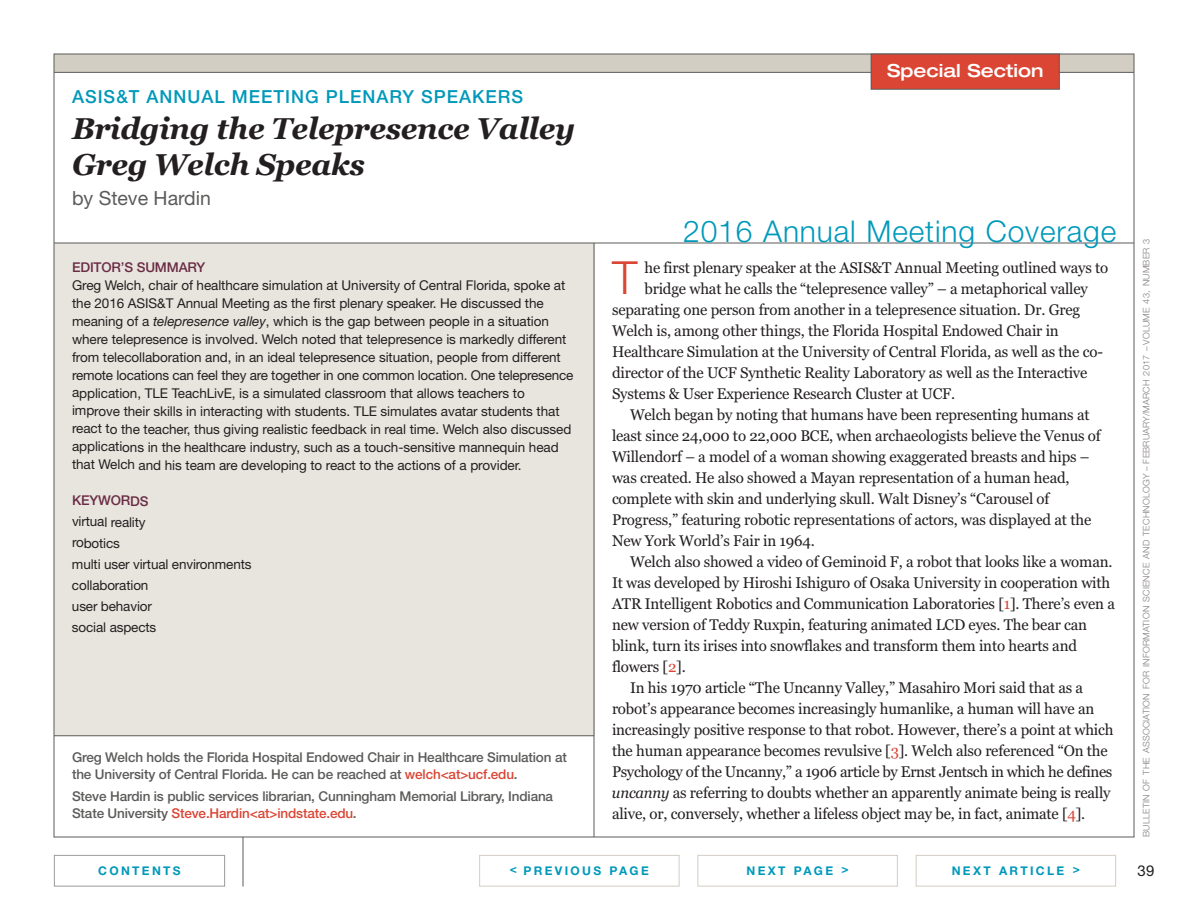
<style>
.page{position:relative;width:1188px;height:918px;background:#fff}
.page>*{position:absolute;margin:0;border:0;box-sizing:border-box;transform-origin:0 0}
.t1{font:300 45.75px "Helvetica Neue LT Std";color:#da4534}
.t2{font:italic 700 30px/36px "Georgia";letter-spacing:-.015em;color:#231f20}
.t3{font:300 30px "Helvetica Neue LT Std";letter-spacing:.03em;color:#0099ba}
.t4{font:19.5px "Helvetica Neue LT Std";color:#5c5b5a}
.t5{font:500 18px "Helvetica Neue LT Std";letter-spacing:.055em;color:#0099ba}
.t6{font:500 expanded 18px "Helvetica Neue LT Std";color:#fff}
.t7{font:15.3px "Georgia";letter-spacing:-.01em;color:#231f20}
.t8{font:15px "Helvetica Neue LT Std";color:#231f20}
.t9{font:13.5px/18px "Helvetica Neue LT Std";letter-spacing:-.005em;color:#231f20}
.t10{font:500 13.5px/17.2px "Helvetica Neue LT Std";letter-spacing:-.01em;color:#5c5b5a}
.t11{font:500 13.5px "Helvetica Neue LT Std";letter-spacing:-.01em;color:#6a2c45}
.t12{font:700 12px "Helvetica Neue LT Std";letter-spacing:.195em;color:#0099ba}
.t13{font:300 9px "Helvetica Neue LT Std";letter-spacing:.02em;color:#827d7b}
.s1{font-style:italic}
.s2{color:#da4534}
</style>
<div class="page">
<div style="left:54px;top:54px;width:1080px;height:18px;background:#d3cec4"></div>
<hr style="left:54px;top:72px;width:1080px;height:1px;background:#5c5b5a">
<hr style="left:54px;top:837px;width:1080px;height:1px;background:#5c5b5a">
<hr style="left:1134px;top:54px;width:1px;height:783px;background:#5c5b5a">
<hr style="left:243px;top:837px;width:1px;height:49px;background:#5c5b5a">
<hr style="left:54px;top:54px;width:1080px;height:1px;background:#5c5b5a">
<div style="left:872px;top:54px;width:187px;height:35px;background:#da4534"></div>
<div style="left:871px;top:54px;width:189px;height:36px;border:1px solid #5c5b5a"></div>
<div style="left:698px;top:855px;width:200px;height:31px;border:1px solid #d3cec4"></div>
<div style="left:916px;top:855px;width:200px;height:31px;border:1px solid #d3cec4"></div>
<div style="left:479px;top:855px;width:201px;height:31px;border:1px solid #d3cec4"></div>
<div style="left:54px;top:855px;width:171px;height:31px;border:1px solid #9e9a99"></div>
<div style="left:54px;top:243px;width:540px;height:492px;background:#e8e5de"></div>
<hr style="left:54px;top:243px;width:1080px;height:1px;background:#5c5b5a">
<hr style="left:54px;top:735px;width:540px;height:1px;background:#5c5b5a">
<hr style="left:594px;top:243px;width:1px;height:594px;background:#5c5b5a">
<hr style="left:54px;top:54px;width:1px;height:783px;background:#5c5b5a">
<p class="t5" style="left:72px;top:90px;width:453px">ASIS&amp;T ANNUAL MEETING PLENARY SPEAKERS</p>
<h2 class="t2" style="left:72px;top:110px;width:505px">Bridging the Telepresence Valley<br>Greg Welch Speaks</h2>
<p class="t4" style="left:72px;top:191px;width:141px">by Steve Hardin</p>
<p class="t11" style="left:72px;top:262px;width:135px">EDITOR’S SUMMARY</p>
<p class="t9" style="left:72px;top:277px;width:503px">Greg Welch, chair of healthcare simulation at University of Central Florida, spoke at the 2016 ASIS&amp;T Annual Meeting as the first plenary speaker. He discussed the meaning of a <span class="s1">telepresence valley</span>, which is the gap between people in a situation where telepresence is involved. Welch noted that telepresence is markedly different from telecollaboration and, in an ideal telepresence situation, people from different remote locations can feel they are together in one common location. One telepresence application, TLE TeachLivE, is a simulated classroom that allows teachers to improve their skills in interacting with students. TLE simulates avatar students that react to the teacher, thus giving realistic feedback in real time. Welch also discussed applications in the healthcare industry, such as a touch-sensitive mannequin head that Welch and his team are developing to react to the actions of a provider.</p>
<p class="t11" style="left:72px;top:496px;width:78px">KEYWORDS</p>
<p class="t9" style="left:72px;top:513px;width:181px;line-height:21px">virtual reality<br>robotics<br>multi user virtual environments collaboration<br>user behavior<br>social aspects</p>
<p class="t10" style="left:72px;top:750px;width:496px">Greg Welch holds the Florida Hospital Endowed Chair in Healthcare Simulation at the University of Central Florida. He can be reached at <span class="s2">welch&lt;at&gt;ucf.edu</span>.</p>
<p class="t10" style="left:72px;top:789px;width:483px">Steve Hardin is public services librarian, Cunningham Memorial Library, Indiana<br>State University <span class="s2">Steve.Hardin&lt;at&gt;indstate.edu</span>.</p>
<p class="t6" style="left:887px;top:64px;width:158px">Special Section</p>
<h2 class="t3" style="left:683px;top:221px;width:435px">2016 Annual Meeting Coverage</h2>
<h1 class="t1" style="left:612px;top:261px;width:27px">T</h1>
<p class="t7" style="left:644px;top:258px;width:466px">he first plenary speaker at the ASIS&amp;T Annual Meeting outlined ways to</p>
<p class="t7" style="left:644px;top:279px;width:445px">bridge what he calls the “telepresence valley” – a metaphorical valley</p>
<p class="t7" style="left:612px;top:300px;width:470px">separating one person from another in a telepresence situation. Dr. Greg</p>
<p class="t7" style="left:612px;top:321px;width:448px">Welch is, among other things, the Florida Hospital Endowed Chair in</p>
<p class="t7" style="left:612px;top:342px;width:493px">Healthcare Simulation at the University of Central Florida, as well as the co-</p>
<p class="t7" style="left:612px;top:363px;width:477px">director of the UCF Synthetic Reality Laboratory as well as the Interactive</p>
<p class="t7" style="left:612px;top:384px;width:345px">Systems &amp; User Experience Research Cluster at UCF.</p>
<p class="t7" style="left:630px;top:405px;width:461px">Welch began by noting that humans have been representing humans at</p>
<p class="t7" style="left:612px;top:426px;width:490px">least since 24,000 to 22,000 BCE, when archaeologists believe the Venus of</p>
<p class="t7" style="left:612px;top:447px;width:479px">Willendorf – a model of a woman showing exaggerated breasts and hips –</p>
<p class="t7" style="left:612px;top:468px;width:459px">was created. He also showed a Mayan representation of a human head,</p>
<p class="t7" style="left:612px;top:489px;width:439px">complete with skin and underlying skull. Walt Disney’s “Carousel of</p>
<p class="t7" style="left:612px;top:510px;width:481px">Progress,” featuring robotic representations of actors, was displayed at the</p>
<p class="t7" style="left:612px;top:531px;width:204px">New York World’s Fair in 1964.</p>
<p class="t7" style="left:630px;top:552px;width:484px">Welch also showed a video of Geminoid F, a robot that looks like a woman.</p>
<p class="t7" style="left:612px;top:573px;width:500px">It was developed by Hiroshi Ishiguro of Osaka University in cooperation with</p>
<p class="t7" style="left:612px;top:594px;width:504px">ATR Intelligent Robotics and Communication Laboratories [<span class="s2">1</span>]. There’s even a</p>
<p class="t7" style="left:612px;top:615px;width:477px">new version of Teddy Ruxpin, featuring animated LCD eyes. The bear can</p>
<p class="t7" style="left:612px;top:636px;width:467px">blink, turn its irises into snowflakes and transform them into hearts and</p>
<p class="t7" style="left:612px;top:657px;width:75px">flowers [<span class="s2">2</span>].</p>
<p class="t7" style="left:630px;top:678px;width:455px">In his 1970 article “The Uncanny Valley,” Masahiro Mori said that as a</p>
<p class="t7" style="left:612px;top:699px;width:484px">robot’s appearance becomes increasingly humanlike, a human will have an</p>
<p class="t7" style="left:612px;top:720px;width:503px">increasingly positive response to that robot. However, there’s a point at which</p>
<p class="t7" style="left:612px;top:741px;width:497px">the human appearance becomes revulsive [<span class="s2">3</span>]. Welch also referenced “On the</p>
<p class="t7" style="left:612px;top:762px;width:502px">Psychology of the Uncanny,” a 1906 article by Ernst Jentsch in which he defines</p>
<p class="t7" style="left:612px;top:783px;width:500px"><span class="s1">uncanny</span> as referring to doubts whether an apparently animate being is really</p>
<p class="t7" style="left:612px;top:804px;width:475px">alive, or, conversely, whether a lifeless object may be, in fact, animate [<span class="s2">4</span>].</p>
<p class="t12" style="left:98px;top:866px;width:84px">CONTENTS</p>
<p class="t12" style="left:510px;top:866px;width:140px">&lt; PREVIOUS PAGE</p>
<p class="t12" style="left:747px;top:866px;width:104px">NEXT PAGE &gt;</p>
<p class="t12" style="left:952px;top:866px;width:130px">NEXT ARTICLE &gt;</p>
<p class="t13" style="left:1143px;top:837px;width:600px;rotate:-90deg">BULLETIN OF THE ASSOCIATION FOR INFORMATION SCIENCE AND TECHNOLOGY – FEBRUARY/MARCH 2017 – VOLUME 43, NUMBER 3</p>
<p class="t8" style="left:1138px;top:865px;width:18px">39</p>
</div>
